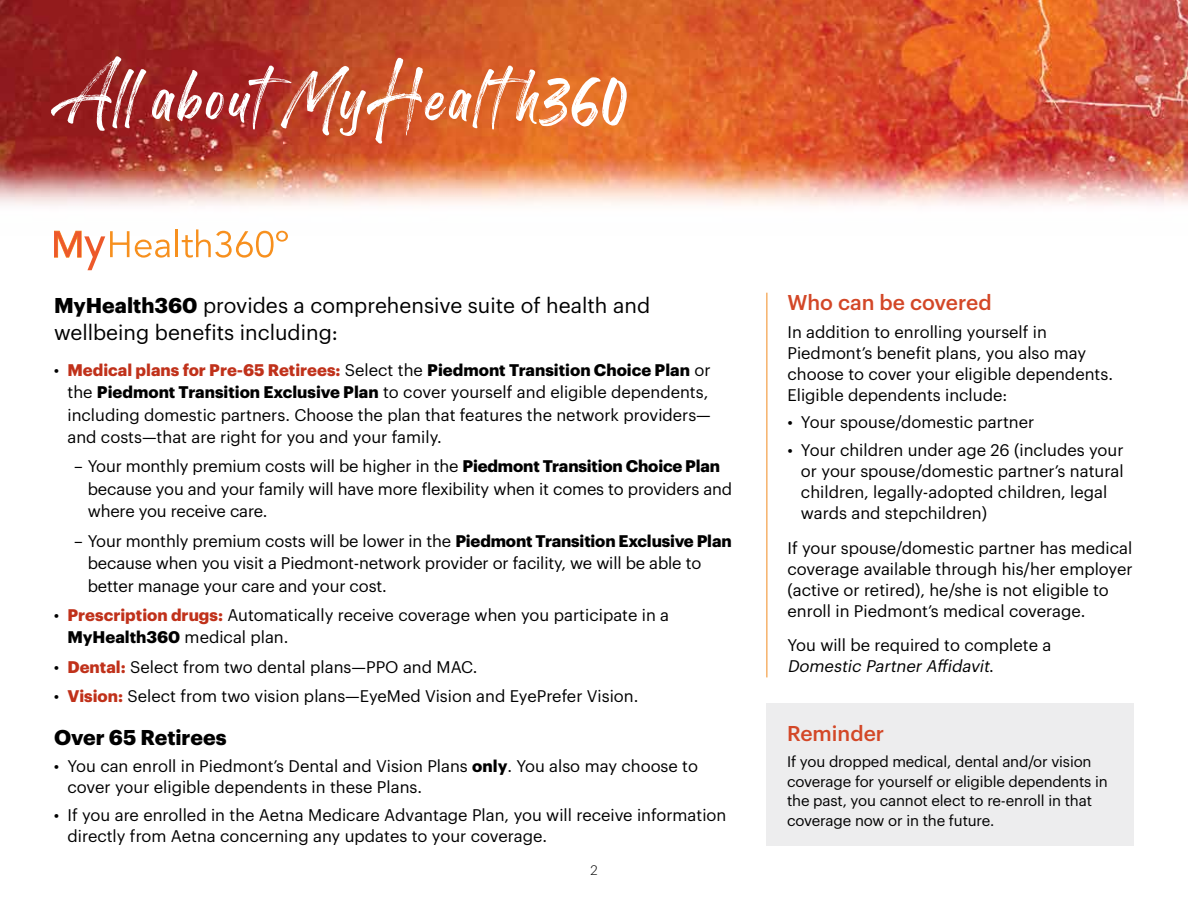
<style>
.page{position:relative;width:1188px;height:918px;background:#fff}
.page>*{position:absolute;margin:0;border:0;box-sizing:border-box;transform-origin:0 0}
.t1{font:78px "Rogthem";letter-spacing:.05em;color:#fff}
.t2{font:21px/27px "Graphik";color:#000}
.t3{font:500 21px "Graphik";color:#d34727}
.t4{font:700 21px "Graphik";letter-spacing:-.005em;color:#000}
.t5{font:16.5px/21px "Graphik";color:#000}
.t6{font:15px/19.5px "Graphik";letter-spacing:-.01em;color:#000}
.t7{font:300 13.5px "Graphik";color:#000}
.s1{font-weight:700}
.s2{font-weight:700;color:#c0311a}
.s3{font-style:italic}
</style>
<div class="page">
<img style="left:0;top:0;width:1188px;height:235px">
<svg style="left:135px;top:240px;width:35px;height:18px"></svg>
<hr style="left:176px;top:229px;width:2px;height:28px;background:#f7901e">
<svg style="left:182px;top:229px;width:106px;height:29px"></svg>
<svg style="left:54px;top:231px;width:75px;height:39px"></svg>
<hr style="left:766px;top:293px;width:1px;height:384px;background:#f18b21">
<div style="left:767px;top:704px;width:367px;height:142px;background:#ededee"></div>
<h1 class="t1" style="left:51px;top:26px;width:578px">All about MyHealt h360</h1>
<p class="t2" style="left:54px;top:290px;width:598px"><span class="s1">MyHealth360</span> provides a comprehensive suite of health and wellbeing benefits including:</p>
<p class="t5" style="left:67px;top:357px;width:645px;line-height:22.5px;text-indent:-13px">• <span class="s2">Medical plans for Pre-65 Retirees:</span> Select the <span class="s1">Piedmont Transition Choice Plan</span> or the <span class="s1">Piedmont Transition Exclusive Plan</span> to cover yourself and eligible dependents, including domestic partners. Choose the plan that features the network providers— and costs—that are right for you and your family.</p>
<p class="t5" style="left:88px;top:454px;width:646px;line-height:22.5px;text-indent:-13px">– Your monthly premium costs will be higher in the <span class="s1">Piedmont Transition Choice Plan </span>because you and your family will have more flexibility when it comes to providers and where you receive care.</p>
<p class="t5" style="left:88px;top:528px;width:645px;line-height:22.5px;text-indent:-13px">– Your monthly premium costs will be lower in the <span class="s1">Piedmont Transition Exclusive Plan </span>because when you visit a Piedmont-network provider or facility, we will be able to better manage your care and your cost.</p>
<p class="t5" style="left:67px;top:602px;width:603px;line-height:22.5px;text-indent:-13px">• <span class="s2">Prescription drugs:</span> Automatically receive coverage when you participate in a<br><span class="s1">MyHealth360</span> medical plan.</p>
<p class="t5" style="left:54px;top:655px;width:425px">• <span class="s2">Dental:</span> Select from two dental plans—PPO and MAC.</p>
<p class="t5" style="left:54px;top:684px;width:586px">• <span class="s2">Vision:</span> Select from two vision plans—EyeMed Vision and EyePrefer Vision.</p>
<p class="t4" style="left:54px;top:721px;width:174px">Over 65 Retirees</p>
<p class="t5" style="left:67px;top:754px;width:632px;text-indent:-13px">• You can enroll in Piedmont’s Dental and Vision Plans <span class="s1">only</span>. You also may choose to cover your eligible dependents in these Plans.</p>
<p class="t5" style="left:67px;top:803px;width:660px;text-indent:-13px">• If you are enrolled in the Aetna Medicare Advantage Plan, you will receive information directly from Aetna concerning any updates to your coverage.</p>
<p class="t7" style="left:590px;top:860px;width:9px">2</p>
<p class="t3" style="left:788px;top:286px;width:206px">Who can be covered</p>
<p class="t5" style="left:788px;top:320px;width:327px">In addition to enrolling yourself in Piedmont’s benefit plans, you also may choose to cover your eligible dependents.<br>Eligible dependents include:</p>
<p class="t5" style="left:788px;top:411px;width:248px">• Your spouse/domestic partner</p>
<p class="t5" style="left:801px;top:438px;width:324px;text-indent:-13px">• Your children under age 26 (includes your or your spouse/domestic partner’s natural children, legally‑adopted children, legal wards and stepchildren)</p>
<p class="t5" style="left:788px;top:536px;width:347px">If your spouse/domestic partner has medical coverage available through his/her employer (active or retired), he/she is not eligible to enroll in Piedmont’s medical coverage.</p>
<p class="t5" style="left:788px;top:633px;width:265px">You will be required to complete a<br><span class="s3">Domestic PartnerAffidavit</span>.</p>
<p class="t3" style="left:787px;top:718px;width:99px">Reminder</p>
<p class="t6" style="left:787px;top:751px;width:322px">If you dropped medical, dental and/or vision coverage for yourself or eligible dependents in the past, you cannot elect to re-enroll in that coverage now or in the future.</p>
</div>
